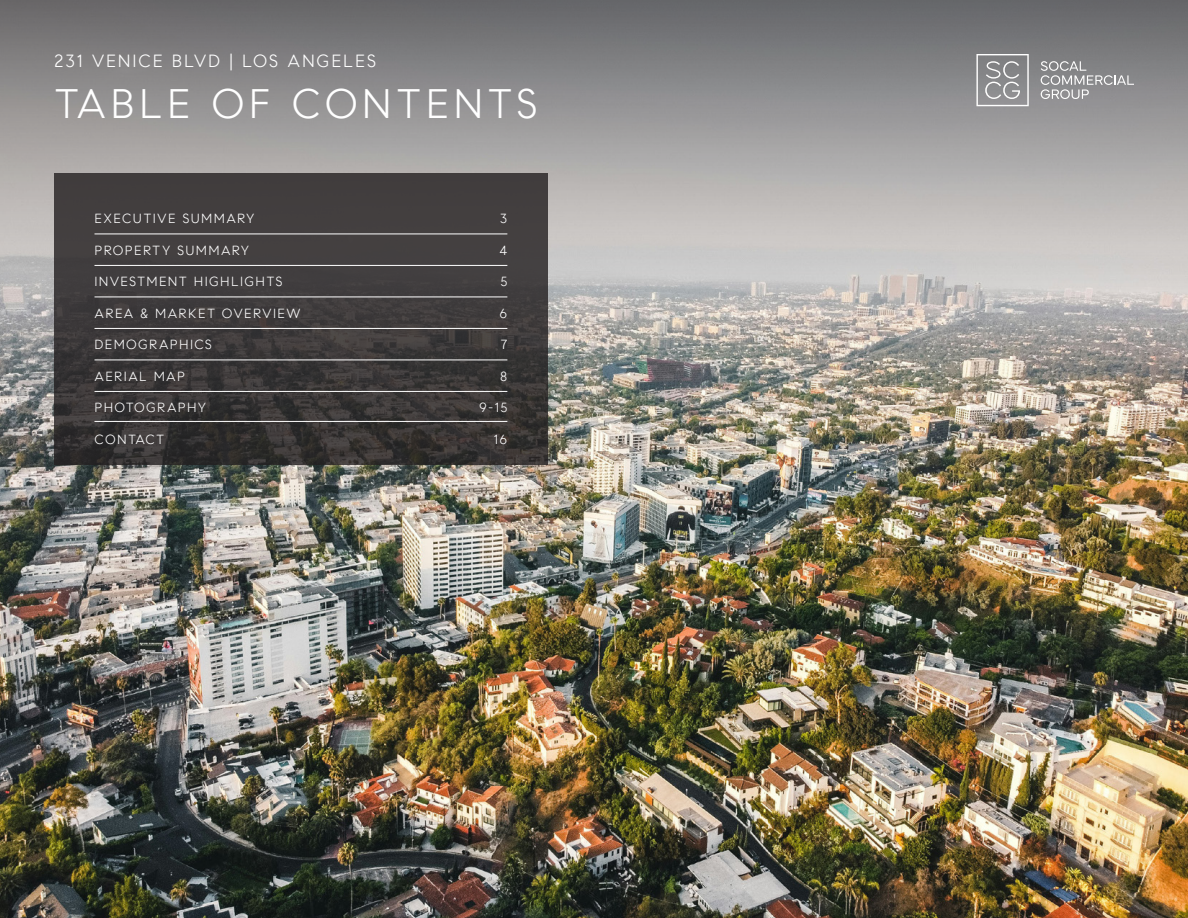
<style>
.page{position:relative;width:1188px;height:918px;background:#fff}
.page>*{position:absolute;margin:0;border:0;box-sizing:border-box;transform-origin:0 0}
.t1{font:300 42px "Compass Sans";letter-spacing:.1em;color:#fff}
.t2{font:300 18px "Compass Sans";letter-spacing:.1em;color:#fff}
.t3{font:300 13.5px "Compass Sans";letter-spacing:.1em;color:#fff}
</style>
<div class="page">
<img style="left:0;top:323px;width:1188px;height:595px">
<svg style="left:0;top:0;width:1188px;height:323px;background:#9f9d9d"></svg>
<svg style="left:1041px;top:61px;width:93px;height:38px;background:#9a9a9c"></svg>
<svg style="left:976px;top:54px;width:53px;height:52px;background:#9e9fa0"></svg>
<svg style="left:54px;top:173px;width:494px;height:291px;background:#3e3b3b"></svg>
<hr style="left:94px;top:234px;width:413px;height:1px;background:#fff">
<hr style="left:94px;top:360px;width:413px;height:1px;background:#fff">
<hr style="left:94px;top:297px;width:413px;height:1px;background:#fff">
<hr style="left:94px;top:265px;width:413px;height:1px;background:#fff">
<hr style="left:94px;top:391px;width:413px;height:1px;background:#fff">
<hr style="left:94px;top:328px;width:413px;height:1px;background:#fff">
<hr style="left:94px;top:421px;width:413px;height:1px;background:#fff">
<p class="t2" style="left:54px;top:50px;width:324px">231 VENICE BLVD | LOS ANGELES</p>
<p class="t1" style="left:54px;top:79px;width:486px">TABLE OF CONTENTS</p>
<p class="t3" style="left:94px;top:211px;width:162px">EXECUTIVE SUMMARY</p>
<p class="t3" style="left:94px;top:242px;width:156px">PROPERTY SUMMARY</p>
<p class="t3" style="left:94px;top:274px;width:190px">INVESTMENT HIGHLIGHTS</p>
<p class="t3" style="left:94px;top:305px;width:208px">AREA &amp; MARKET OVERVIEW</p>
<p class="t3" style="left:94px;top:337px;width:119px">DEMOGRAPHICS</p>
<p class="t3" style="left:94px;top:368px;width:92px">AERIAL MAP</p>
<p class="t3" style="left:94px;top:400px;width:113px">PHOTOGRAPHY</p>
<p class="t3" style="left:94px;top:431px;width:71px">CONTACT</p>
<p class="t3" style="left:500px;top:211px;width:9px">3</p>
<p class="t3" style="left:499px;top:242px;width:9px">4</p>
<p class="t3" style="left:500px;top:274px;width:8px">5</p>
<p class="t3" style="left:500px;top:305px;width:9px">6</p>
<p class="t3" style="left:501px;top:337px;width:8px">7</p>
<p class="t3" style="left:500px;top:368px;width:9px">8</p>
<p class="t3" style="left:479px;top:400px;width:30px">9-15</p>
<p class="t3" style="left:494px;top:431px;width:15px">16</p>
</div>
